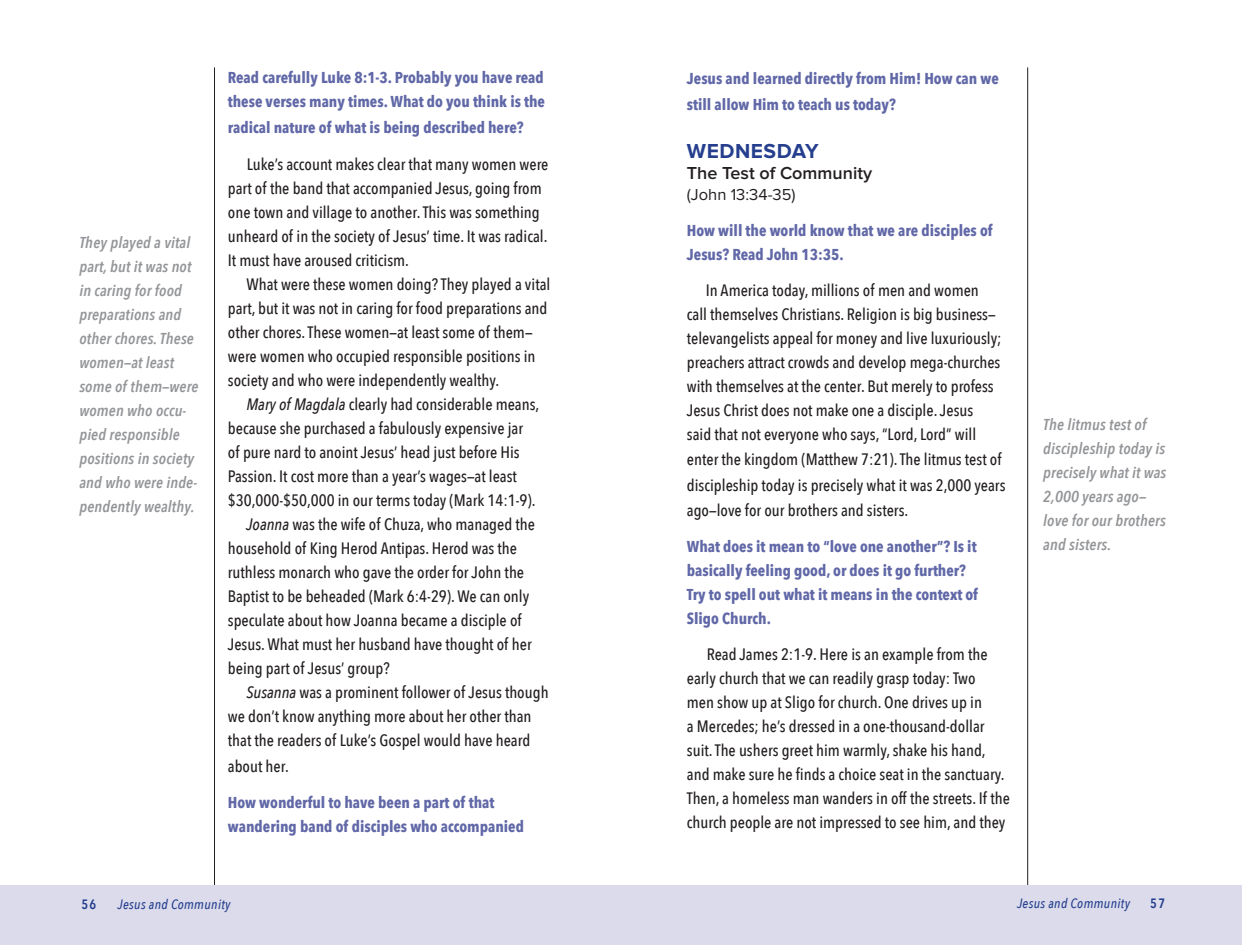
<style>
.page{position:relative;width:1242px;height:945px;background:#fff}
.page>*{position:absolute;margin:0;border:0;box-sizing:border-box;transform-origin:0 0}
.t1{font:700 21px "Proxima Nova";letter-spacing:.025em;color:#253f8e}
.t2{font:600 18px "Proxima Nova";color:#231f20}
.t3{font:500 16.5px/24px "Avenir Next Condensed";color:#231f20}
.t4{font:16.5px "Proxima Nova";color:#231f20}
.t5{font:700 15.75px/24px "Avenir Next Condensed";color:#6168a7}
.t6{font:italic 600 15.75px/24px "Avenir Next Condensed";letter-spacing:.01em;color:#939598}
.t7{font:italic 500 13.5px "Avenir Next Condensed";letter-spacing:.025em;color:#253f8e}
.t8{font:600 13.5px "Avenir Next Condensed";color:#253f8e}
.s1{font-style:italic}
</style>
<div class="page">
<hr style="left:1027px;top:67px;width:1px;height:878px;background:#231f20">
<hr style="left:214px;top:67px;width:1px;height:878px;background:#231f20">
<div style="left:0;top:885px;width:1242px;height:60px;background:#dbdbeb"></div>
<p class="t6" style="left:79px;top:231px;width:121px">They played a vital part, but it was not in caring for food preparations and other chores. These women—at least some of them—were women who occu&shy;pied responsible positions in society and who were inde&shy;pendently wealthy.</p>
<p class="t5" style="left:228px;top:66px;width:319px">Read carefully Luke 8:1-3. Probably you have read these verses many times. What do you think is the</p>
<p class="t5" style="left:228px;top:115px;width:297px">radical nature of what is being described here?</p>
<p class="t3" style="left:228px;top:152px;width:322px;text-indent:19px">Luke’s account makes clear that many women were part of the band that accompanied Jesus, going from one town and village to another. This was something unheard of in the society of Jesus’ time. It was radical.<br>It must have aroused criticism.</p>
<p class="t3" style="left:228px;top:272px;width:324px;text-indent:19px">What were these women doing? They played a vital part, but it was not in caring for food preparations and other chores. These women—at least some of them— were women who occupied responsible positions in society and who were independently wealthy.</p>
<p class="t3" style="left:228px;top:392px;width:313px;text-indent:19px"><span class="s1">Mary of Magdala</span> clearly had considerable means, because she purchased a fabulously expensive jar<br>of pure nard to anoint Jesus’ head just before His Passion. It cost more than a year’s wages—at least $30,000-$50,000 in our terms today (Mark 14:1-9).</p>
<p class="t3" style="left:228px;top:512px;width:309px;text-indent:18px"><span class="s1">Joanna</span> was the wife of Chuza, who managed the household of King Herod Antipas. Herod was the ruthless monarch who gave the order for John the Baptist to be beheaded (Mark 6:4-29). We can only speculate about how Joanna became a disciple of Jesus. What must her husband have thought of her being part of Jesus’ group?</p>
<p class="t3" style="left:228px;top:680px;width:322px;text-indent:19px"><span class="s1">Susanna</span> was a prominent follower of Jesus though we don’t know anything more about her other than that the readers of Luke’s Gospel would have heard</p>
<p class="t3" style="left:228px;top:754px;width:62px">about her.</p>
<p class="t5" style="left:228px;top:790px;width:298px">How wonderful to have been a part of that wandering band of disciples who accompanied</p>
<p class="t5" style="left:687px;top:66px;width:313px;line-height:25.5px">Jesus and learned directly from Him! How can we still allow Him to teach us today?</p>
<p class="t1" style="left:687px;top:139px;width:133px">WEDNESDAY</p>
<p class="t2" style="left:687px;top:162px;width:187px">The Test of Community</p>
<p class="t4" style="left:687px;top:185px;width:110px">(John 13:34-35)</p>
<p class="t5" style="left:687px;top:218px;width:307px">How will the world know that we are disciples of<br>Jesus? Read John 13:35.</p>
<p class="t3" style="left:687px;top:278px;width:316px;text-indent:19px">In America today, millions of men and women call themselves Christians. Religion is big business— televangelists appeal for money and live luxuriously; preachers attract crowds and develop mega-churches with themselves at the center. But merely to profess Jesus Christ does not make one a disciple. Jesus said that not everyone who says, “Lord, Lord” will</p>
<p class="t3" style="left:687px;top:447px;width:320px;line-height:25.5px">enter the kingdom (Matthew 7:21). The litmus test of discipleship today is precisely what it was 2,000 years ago—love for our brothers and sisters.</p>
<p class="t5" style="left:687px;top:535px;width:293px">What does it mean to “love one another”? Is it basically feeling good, or does it go further?<br>Try to spell out what it means in the context of Sligo Church.</p>
<p class="t3" style="left:687px;top:643px;width:325px;text-indent:20px">Read James 2:1-9. Here is an example from the early church that we can readily grasp today: Two<br>men show up at Sligo for church. One drives up in<br>a Mercedes; he’s dressed in a one-thousand-dollar suit. The ushers greet him warmly, shake his hand, and make sure he finds a choice seat in the sanctuary.<br>Then, a homeless man wanders in off the streets. If the church people are not impressed to see him, and they</p>
<p class="t6" style="left:1043px;top:412px;width:125px">The litmus test of discipleship today is precisely what it was<br>2,000 years ago— love for our brothers and sisters.</p>
<p class="t8" style="left:81px;top:892px;width:16px">56</p>
<p class="t7" style="left:117px;top:896px;width:115px">Jesus and Community</p>
<p class="t7" style="left:1017px;top:895px;width:115px">Jesus and Community</p>
<p class="t8" style="left:1150px;top:892px;width:16px">57</p>
</div>
